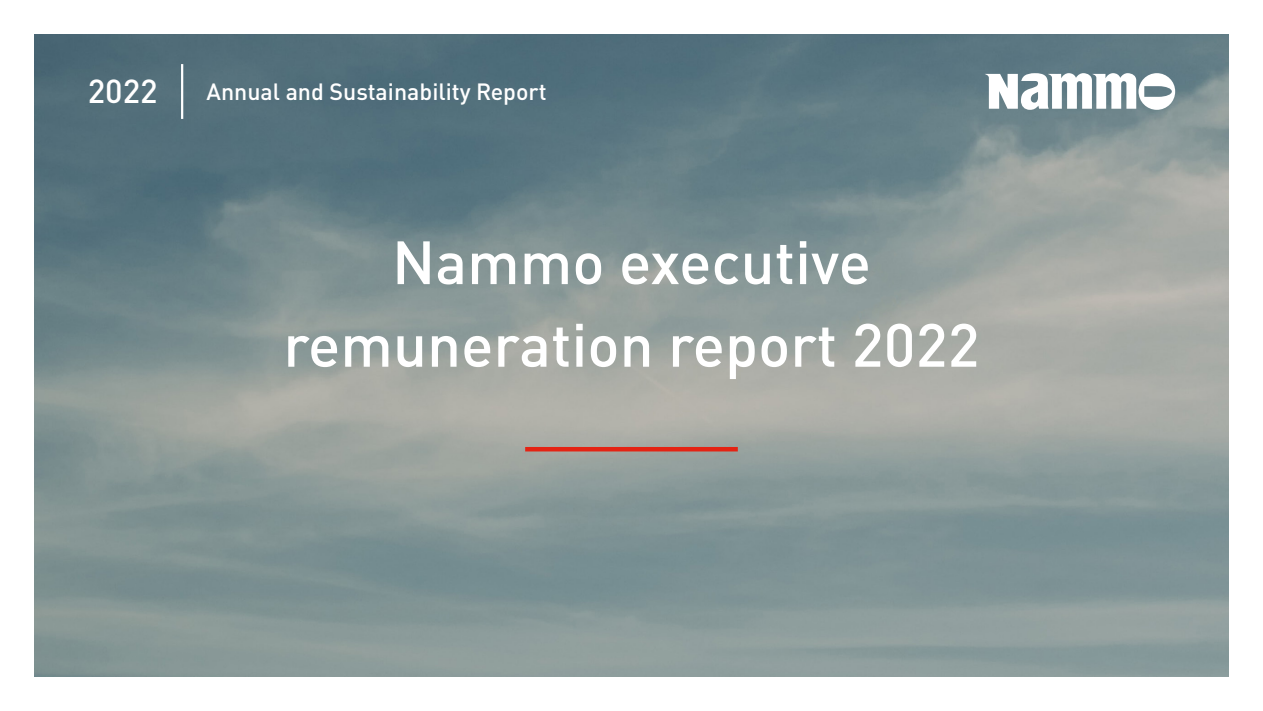
<style>
.page{position:relative;width:1263px;height:711px;background:#fff}
.page>*{position:absolute;margin:0;border:0;box-sizing:border-box;transform-origin:0 0}
.t1{font:500 60px/82.5px "DIN Pro";color:#fff;text-align:center}
.t2{font:500 32.85px "DIN Pro";color:#fff}
.t3{font:500 23.25px "DIN Pro";color:#fff}
</style>
<div class="page">
<img style="left:34px;top:34px;width:1195px;height:642px">
<hr style="left:181px;top:64px;width:2px;height:55px;background:#fff">
<svg style="left:985px;top:73px;width:190px;height:37px"></svg>
<div style="left:525px;top:446px;width:213px;height:5px;background:#e42313"></div>
<p class="t2" style="left:88px;top:64px;width:71px">2022</p>
<p class="t3" style="left:206px;top:73px;width:342px">Annual and Sustainability Report</p>
<p class="t1" style="left:283px;top:214px;width:698px">Nammo executive remuneration report 2022</p>
</div>
